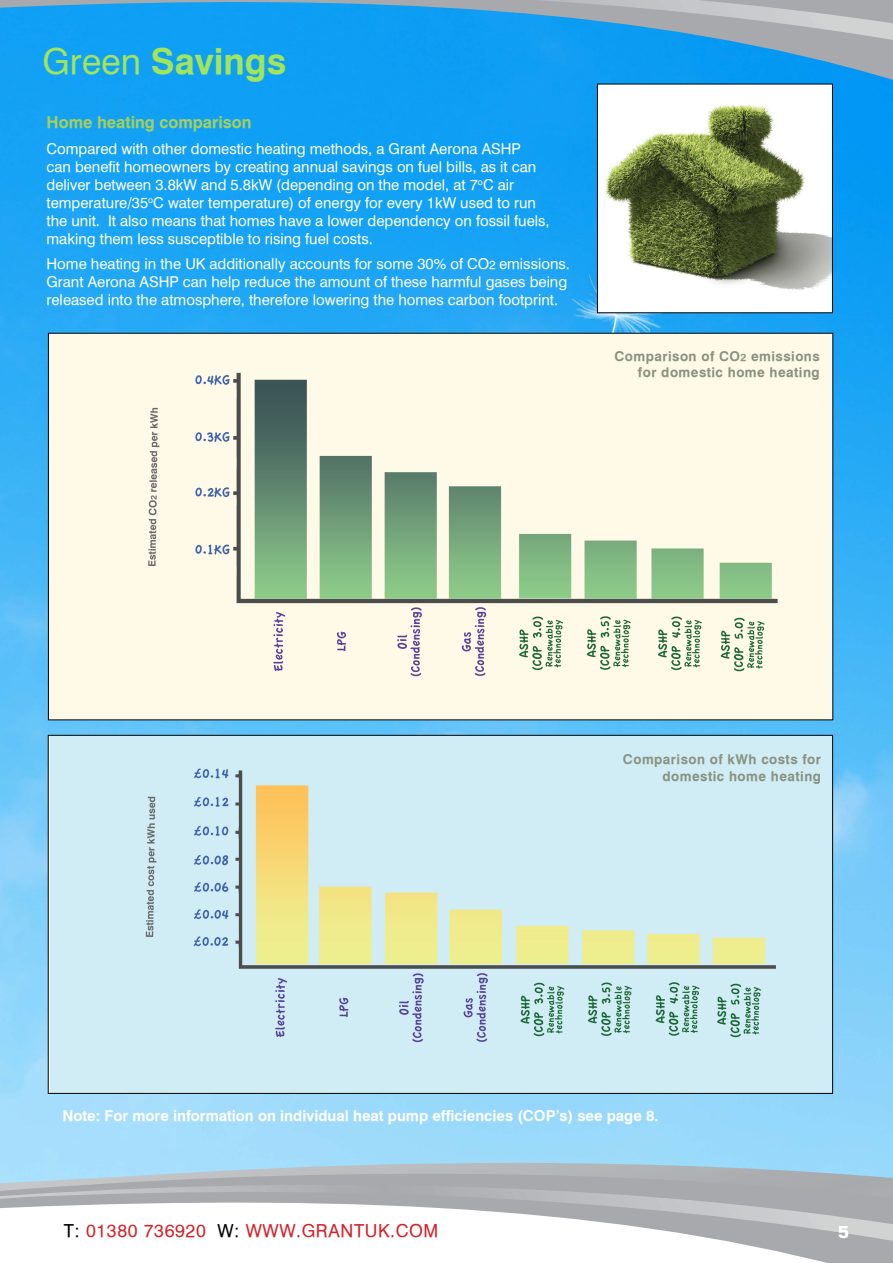
<style>
.page{position:relative;width:893px;height:1263px;background:#fff}
.page>*{position:absolute;margin:0;border:0;box-sizing:border-box;transform-origin:0 0}
.t1{font:700 36px "Halvett";color:#a2e45a}
.t2{font:18px "Halvett";letter-spacing:.035em;color:#d2232a}
.t3{font:700 16.5px "Halvett";color:#a6d05d}
.t4{font:700 16.5px "Square 721 BT";color:#fff}
.t5{font:15px/18px "Halvett";color:#fff}
.t6{font:700 15px "Halvett";color:#fff}
.t7{font:700 13.5px/16.2px "Halvett";letter-spacing:.035em;color:#899180;text-align:right}
.s1{font-weight:400}
.s2{font-size:12px}
.s3{font-size:10.5px}
.s4{color:#000}
</style>
<div class="page">
<img style="left:0;top:101px;width:893px;height:1026px">
<img style="left:599px;top:101px;width:232px;height:210px">
<div style="left:597px;top:84px;width:236px;height:229px;border:1px solid #000"></div>
<svg style="left:0;top:1127px;width:893px;height:136px"></svg>
<svg style="left:0;top:1162px;width:893px;height:51px;background:#b3bdc4"></svg>
<svg style="left:0;top:73px;width:893px;height:28px;background:#32aaf2"></svg>
<svg style="left:0;top:60px;width:893px;height:13px;background:#149df0"></svg>
<svg style="left:0;top:0;width:893px;height:60px;background:#40a3df"></svg>
<img style="left:50px;top:335px;width:781px;height:383px">
<img style="left:50px;top:737px;width:781px;height:355px">
<h1 class="t1" style="left:43px;top:40px;width:245px"><span class="s1">Green</span> Savings</h1>
<p class="t3" style="left:47px;top:112px;width:207px">Home heating comparison</p>
<p class="t5" style="left:47px;top:140px;width:505px">Compared with other domestic heating methods, a Grant Aerona ASHP<br>can benefit homeowners by creating annual savings on fuel bills, as it can deliver between 3.8kW and 5.8kW (depending on the model, at 7<sup>o</sup>C air temperature/35<sup>o</sup>C water temperature) of energy for every 1kW used to run the unit. It also means that homes have a lower dependency on fossil fuels, making them less susceptible to rising fuel costs.</p>
<p class="t5" style="left:47px;top:254px;width:525px">Home heating in the UK additionally accounts for some 30% of CO<span class="s2">2</span> emissions.<br>Grant Aerona ASHP can help reduce the amount of these harmful gases being released into the atmosphere, therefore lowering the homes carbon footprint.</p>
<p class="t7" style="left:614px;top:348px;width:207px">Comparison of CO<span class="s3">2</span> emissions for domestic home heating</p>
<p class="t7" style="left:623px;top:751px;width:200px">Comparison of kWh costs for domestic home heating</p>
<p class="t6" style="left:62px;top:1106px;width:598px">Note: For more information on individual heat pump efficiencies (COP’s) see page 8.</p>
<p class="t2" style="left:64px;top:1220px;width:376px"><span class="s4">T:</span> 01380 736920 <span class="s4">W:</span> WWW.GRANTUK.COM</p>
<p class="t4" style="left:838px;top:1222px;width:13px">5</p>
</div>
